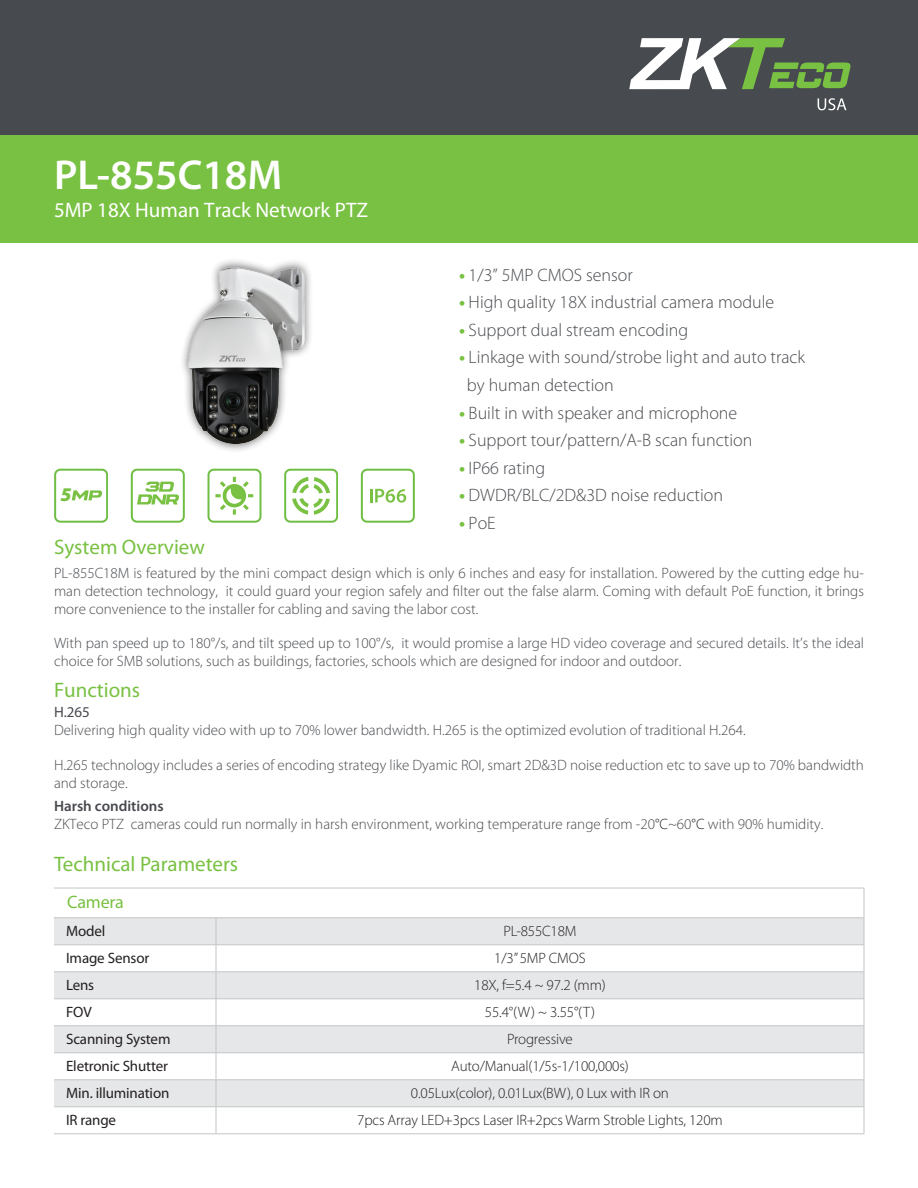
<style>
.page{position:relative;width:918px;height:1188px;background:#fff}
.page>*{position:absolute;margin:0;border:0;box-sizing:border-box;transform-origin:0 0}
.SPEC_Copy{font:600 42px "Myriad Pro";color:#fff}
.SPEC_Copy-2{font:21px "Myriad Pro";color:#fff}
.SPEC_Copy-3{font:21px "Myriad Pro";color:#79c142}
.bulleted{font:21px "Myriad Pro";color:#79c142}
.t1{font:italic 900 19.5px "Myriad Pro";color:#79c142}
.SPEC_Copy-4{font:300 18px "Myriad Pro";color:#474a4e}
.SPEC_Copy-5{font:18px "Myriad Pro";letter-spacing:-.01em;color:#79c142}
.SPEC_Copy-6{font:300 15px/18px "Myriad Pro";color:#474a4e}
.SPEC_Copy-7{font:300 15px "Myriad Pro";letter-spacing:-.01em;color:#231f20}
.SPEC_Copy-8{font:15px "Myriad Pro";letter-spacing:-.01em;color:#231f20}
.SPEC_Copy-9{font:600 15px "Myriad Pro";color:#474a4e}
.SPEC_Copy-10{font:15px "Myriad Pro";color:#474a4e}
.s1{font-weight:700;color:#79c142}
.s2{color:#231f20}
</style>
<div class="page">
<hr style="left:54px;top:888px;width:162px;height:1px;background:#c3c5c7">
<hr style="left:216px;top:888px;width:648px;height:1px;background:#c3c5c7">
<hr style="left:864px;top:888px;width:1px;height:30px;background:#c3c5c7">
<svg style="left:54px;top:918px;width:811px;height:216px"></svg>
<hr style="left:54px;top:1134px;width:162px;height:1px;background:#c3c5c7">
<hr style="left:216px;top:1134px;width:648px;height:1px;background:#c3c5c7">
<div style="left:0;top:135px;width:918px;height:108px;background:#79c142"></div>
<div style="left:0;top:0;width:918px;height:135px;background:#474a4e"></div>
<svg style="left:629px;top:38px;width:222px;height:51px"></svg>
<svg style="left:818px;top:98px;width:28px;height:12px"></svg>
<img style="left:182px;top:260px;width:129px;height:191px">
<div style="left:54px;top:469px;width:54px;height:54px;border:2px solid #6fbe44;border-radius:5px"></div>
<svg style="left:72px;top:490px;width:30px;height:10px"></svg>
<div style="left:131px;top:469px;width:54px;height:54px;border:2px solid #6fbe44;border-radius:5px"></div>
<svg style="left:137px;top:482px;width:42px;height:22px"></svg>
<div style="left:208px;top:469px;width:53px;height:54px;border:2px solid #6fbe44;border-radius:5px"></div>
<svg style="left:215px;top:477px;width:38px;height:38px"></svg>
<div style="left:361px;top:469px;width:54px;height:54px;border:2px solid #6fbe44;border-radius:5px"></div>
<svg style="left:370px;top:489px;width:36px;height:14px"></svg>
<div style="left:284px;top:469px;width:54px;height:54px;border:2px solid #6fbe44;border-radius:5px"></div>
<svg style="left:292px;top:477px;width:38px;height:38px"></svg>
<p class="SPEC_Copy" style="left:54px;top:149px;width:230px">PL-855C18M</p>
<p class="SPEC_Copy-2" style="left:54px;top:197px;width:316px">5MP 18X Human Track Network PTZ</p>
<p class="t1" style="left:60px;top:481px;width:12px">5</p>
<p class="SPEC_Copy-4" style="left:459px;top:264px;width:175px"><span class="s1">•</span> 1/3” 5MP CMOS sensor</p>
<p class="SPEC_Copy-4" style="left:459px;top:291px;width:317px"><span class="s1">•</span> High quality 18X industrial camera module</p>
<p class="SPEC_Copy-4" style="left:459px;top:319px;width:231px"><span class="s1">•</span> Support dual stream encoding</p>
<p class="SPEC_Copy-4" style="left:459px;top:347px;width:348px"><span class="s1">•</span> Linkage with sound/strobe light and auto track</p>
<p class="SPEC_Copy-4" style="left:467px;top:374px;width:148px">by human detection</p>
<p class="SPEC_Copy-4" style="left:459px;top:402px;width:280px"><span class="s1">•</span> Built in with speaker and microphone</p>
<p class="SPEC_Copy-4" style="left:459px;top:429px;width:295px"><span class="s1">•</span> Support tour/pattern/A-B scan function</p>
<p class="SPEC_Copy-4" style="left:459px;top:457px;width:88px"><span class="s1">•</span> IP66 rating</p>
<p class="SPEC_Copy-4" style="left:459px;top:485px;width:266px"><span class="s1">•</span> DWDR/BLC/2D&amp;3D noise reduction</p>
<p class="SPEC_Copy-4" style="left:459px;top:512px;width:38px"><span class="s1">•</span> PoE</p>
<p class="SPEC_Copy-3" style="left:54px;top:534px;width:152px">System Overview</p>
<p class="SPEC_Copy-6" style="left:54px;top:564px;width:812px;text-align:justify">PL-855C18M is featured by the mini compact design which is only 6 inches and easy for installation. Powered by the cutting edge hu&shy;man detection technology, it could guard your region safely and filter out the false alarm. Coming with default PoE function, it brings more convenience to the installer for cabling and saving the labor cost.</p>
<p class="SPEC_Copy-6" style="left:54px;top:634px;width:812px">With pan speed up to 180°/s, and tilt speed up to 100°/s, it would promise a large HD video coverage and secured details. It’s the ideal choice for SMB solutions, such as buildings, factories, schools which are designed for indoor and outdoor.</p>
<p class="SPEC_Copy-3" style="left:54px;top:677px;width:88px">Functions</p>
<p class="SPEC_Copy-10" style="left:54px;top:703px;width:37px">H.265</p>
<p class="SPEC_Copy-6" style="left:54px;top:721px;width:693px">Delivering high quality video with up to 70% lower bandwidth. H.265 is the optimized evolution of traditional H.264.</p>
<p class="SPEC_Copy-6" style="left:54px;top:755px;width:812px">H.265 technology includes a series of encoding strategy like Dyamic ROI, smart 2D&amp;3D noise reduction etc to save up to 70% bandwidth and storage.</p>
<p class="SPEC_Copy-9" style="left:54px;top:796px;width:111px">Harsh conditions</p>
<p class="SPEC_Copy-6" style="left:54px;top:815px;width:771px">ZKTeco PTZ cameras could run normally in harsh environment, working temperature range from -20<span class="s2">°C</span>~60<span class="s2">°C</span> with 90% humidity.</p>
<p class="bulleted" style="left:54px;top:851px;width:186px">Technical Parameters</p>
<p class="SPEC_Copy-5" style="left:67px;top:891px;width:58px">Camera</p>
<p class="SPEC_Copy-8" style="left:66px;top:921px;width:41px">Model</p>
<p class="SPEC_Copy-7" style="left:503px;top:922px;width:75px">PL-855C18M</p>
<p class="SPEC_Copy-8" style="left:66px;top:948px;width:85px">Image Sensor</p>
<p class="SPEC_Copy-7" style="left:494px;top:949px;width:93px">1/3” 5MP CMOS</p>
<p class="SPEC_Copy-8" style="left:66px;top:975px;width:30px">Lens</p>
<p class="SPEC_Copy-7" style="left:474px;top:976px;width:133px">18X, f=5.4 ~ 97.2 (mm)</p>
<p class="SPEC_Copy-8" style="left:66px;top:1002px;width:27px">FOV</p>
<p class="SPEC_Copy-7" style="left:485px;top:1003px;width:112px">55.4°(W) ~ 3.55°(T)</p>
<p class="SPEC_Copy-8" style="left:66px;top:1029px;width:106px">Scanning System</p>
<p class="SPEC_Copy-7" style="left:507px;top:1030px;width:67px">Progressive</p>
<p class="SPEC_Copy-8" style="left:66px;top:1056px;width:103px">Eletronic Shutter</p>
<p class="SPEC_Copy-7" style="left:451px;top:1057px;width:179px">Auto/Manual(1/5s-1/100,000s)</p>
<p class="SPEC_Copy-8" style="left:66px;top:1083px;width:105px">Min. illumination</p>
<p class="SPEC_Copy-7" style="left:411px;top:1084px;width:260px">0.05Lux(color), 0.01Lux(BW), 0 Lux with IR on</p>
<p class="SPEC_Copy-8" style="left:66px;top:1110px;width:52px">IR range</p>
<p class="SPEC_Copy-7" style="left:357px;top:1111px;width:367px">7pcs Array LED+3pcs Laser IR+2pcs Warm Stroble Lights, 120m</p>
</div>
